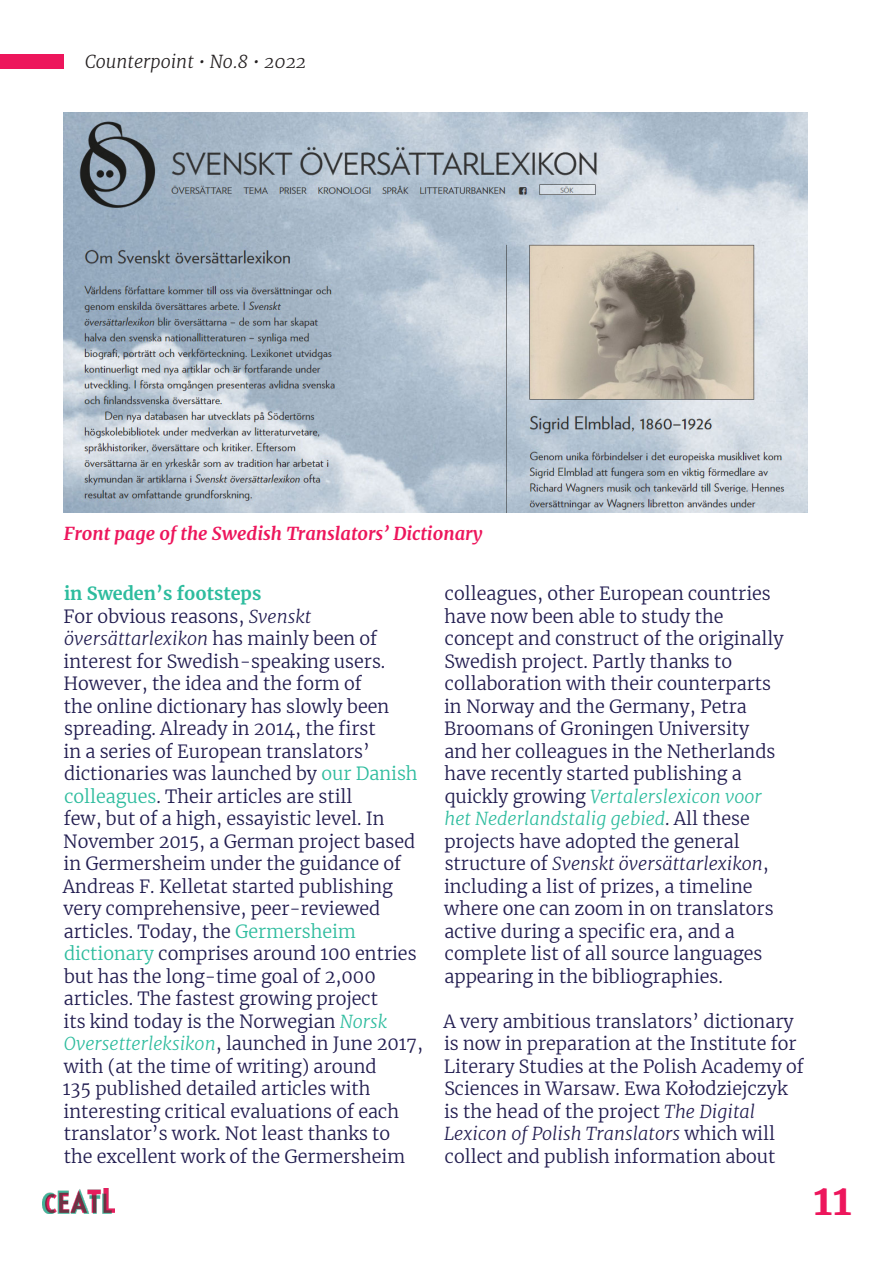
<style>
.page{position:relative;width:893px;height:1263px;background:#fff}
.page>*{position:absolute;margin:0;border:0;box-sizing:border-box;transform-origin:0 0}
.folionumber{font:700 42px "Merriweather";color:#ed165c}
.smallbody{font:300 18px/22.5px "Merriweather";color:#211c50}
.smallbody-2{font:italic 700 18px "Merriweather";color:#ed165c}
.t1{font:italic 300 18px "Merriweather";color:#231f20}
.smallbody-3{font:700 18px "Merriweather";color:#2dbc9e}
.s1{font-style:italic}
.s2{color:#2dbc9e}
.s3{font-style:italic;color:#2dbc9e}
</style>
<div class="page">
<div style="left:0;top:54px;width:63px;height:14px;background:#ed165c"></div>
<img style="left:43px;top:1189px;width:71px;height:25px">
<img style="left:64px;top:113px;width:744px;height:399px">
<p class="t1" style="left:85px;top:50px;width:223px">Counterpoint • No.8 • 2022</p>
<p class="smallbody-2" style="left:64px;top:521px;width:420px">Front page of the Swedish Translators’ Dictionary</p>
<p class="smallbody-3" style="left:64px;top:581px;width:199px">in Sweden’s footsteps</p>
<p class="smallbody" style="left:63px;top:604px;width:362px">For obvious reasons, <span class="s1">Svenskt översättarlexikon</span> has mainly been of interest for Swedish-speaking users.<br>However, the idea and the form of<br>the online dictionary has slowly been spreading. Already in 2014, the first<br>in a series of European translators’ dictionaries was launched by <span class="s2">our Danish colleagues</span>. Their articles are still<br>few, but of a high, essayistic level. In November 2015, a German project based in Germersheim under the guidance of Andreas F. Kelletat started publishing very comprehensive, peer-reviewed articles. Today, the <span class="s2">Germersheim dictionary</span> comprises around 100 entries but has the long-time goal of 2,000 articles. The fastest growing project<br>its kind today is the Norwegian <span class="s3">Norsk Oversetterleksikon</span>, launched in June 2017, with (at the time of writing) around<br>135 published detailed articles with interesting critical evaluations of each translator’s work. Not least thanks to<br>the excellent work of the Germersheim</p>
<p class="smallbody" style="left:444px;top:582px;width:341px">colleagues, other European countries have now been able to study the concept and construct of the originally Swedish project. Partly thanks to collaboration with their counterparts in Norway and the Germany, Petra Broomans of Groningen University and her colleagues in the Netherlands have recently started publishing a quickly growing <span class="s3">Vertalerslexicon voor het Nederlandstalig gebied</span>. All these projects have adopted the general structure of <span class="s1">Svenskt översättarlexikon</span>, including a list of prizes, a timeline where one can zoom in on translators active during a specific era, and a complete list of all source languages appearing in the bibliographies.</p>
<p class="smallbody" style="left:443px;top:1009px;width:362px">A very ambitious translators’ dictionary is now in preparation at the Institute for Literary Studies at the Polish Academy of Sciences in Warsaw. Ewa Kołodziejczyk is the head of the project <span class="s1">The Digital Lexicon of Polish Translators</span> which will collect and publish information about</p>
<p class="folionumber" style="left:813px;top:1171px;width:40px">11</p>
</div>
